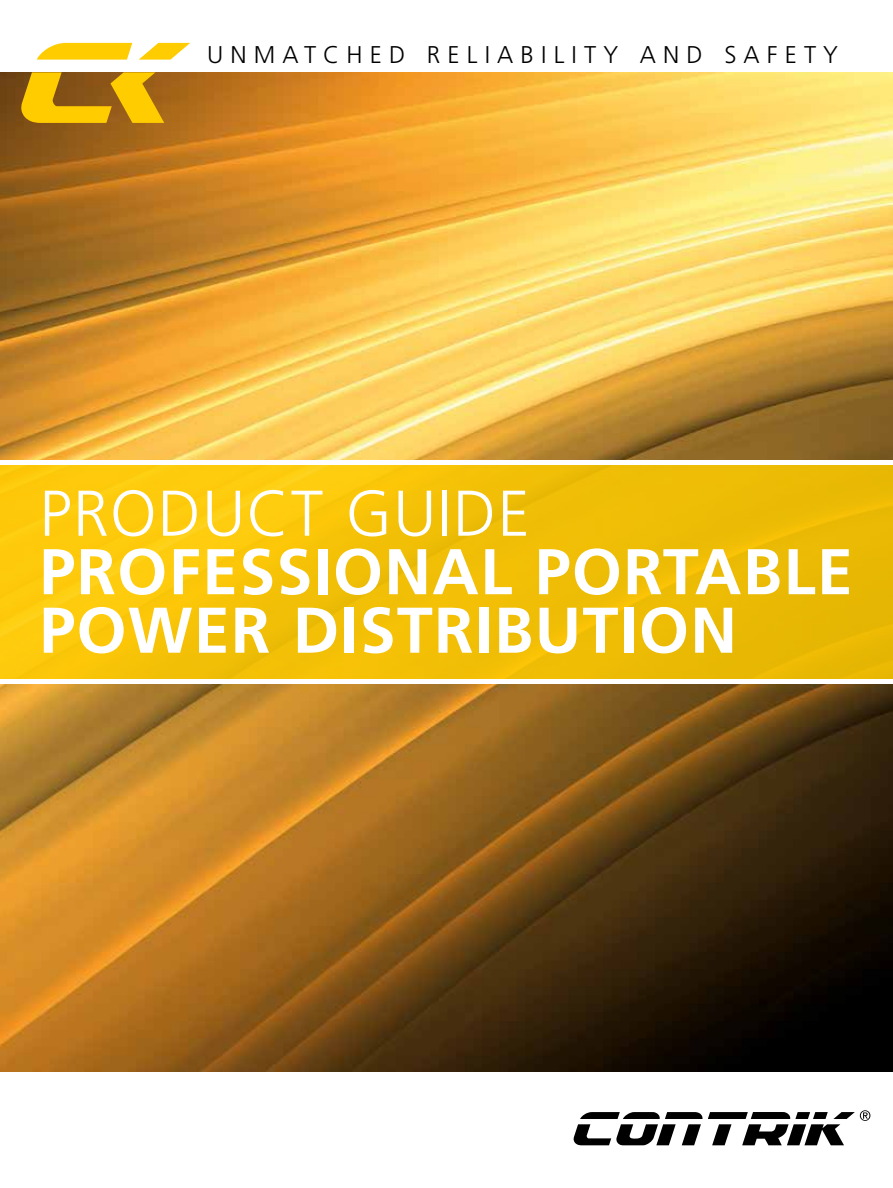
<style>
.page{position:relative;width:893px;height:1188px;background:#fff}
.page>*{position:absolute;margin:0;border:0;box-sizing:border-box;transform-origin:0 0}
.t1{font:700 64.5px/58.5px "Frutiger";letter-spacing:.02em;color:#fff}
.t2{font:300 64.5px "Frutiger";letter-spacing:.02em;color:#fff}
.t3{font:300 24.15px "Frutiger";letter-spacing:.295em;color:#000}
</style>
<div class="page">
<img style="left:0;top:72px;width:893px;height:999px">
<div style="left:0;top:462px;width:893px;height:219px;background:linear-gradient(to right,#ffcb0f,#e7b705)"></div>
<div style="left:0;top:679px;width:893px;height:5px;background:#fff"></div>
<hr style="left:0;top:460px;width:893px;height:4px;background:#fff">
<svg style="left:708px;top:1110px;width:162px;height:35px"></svg>
<svg style="left:573px;top:1112px;width:129px;height:33px"></svg>
<svg style="left:37px;top:43px;width:95px;height:17px;background:#ffd221"></svg>
<svg style="left:139px;top:43px;width:51px;height:17px"></svg>
<svg style="left:21px;top:72px;width:143px;height:51px;background:#cb970a"></svg>
<p class="t3" style="left:207px;top:41px;width:632px">UNMATCHED RELIABILITY AND SAFETY</p>
<p class="t2" style="left:39px;top:477px;width:492px">PRODUCT GUIDE</p>
<p class="t1" style="left:39px;top:542px;width:815px">PROFESSIONAL PORTABLE<br>POWER DISTRIBUTION</p>
</div>
